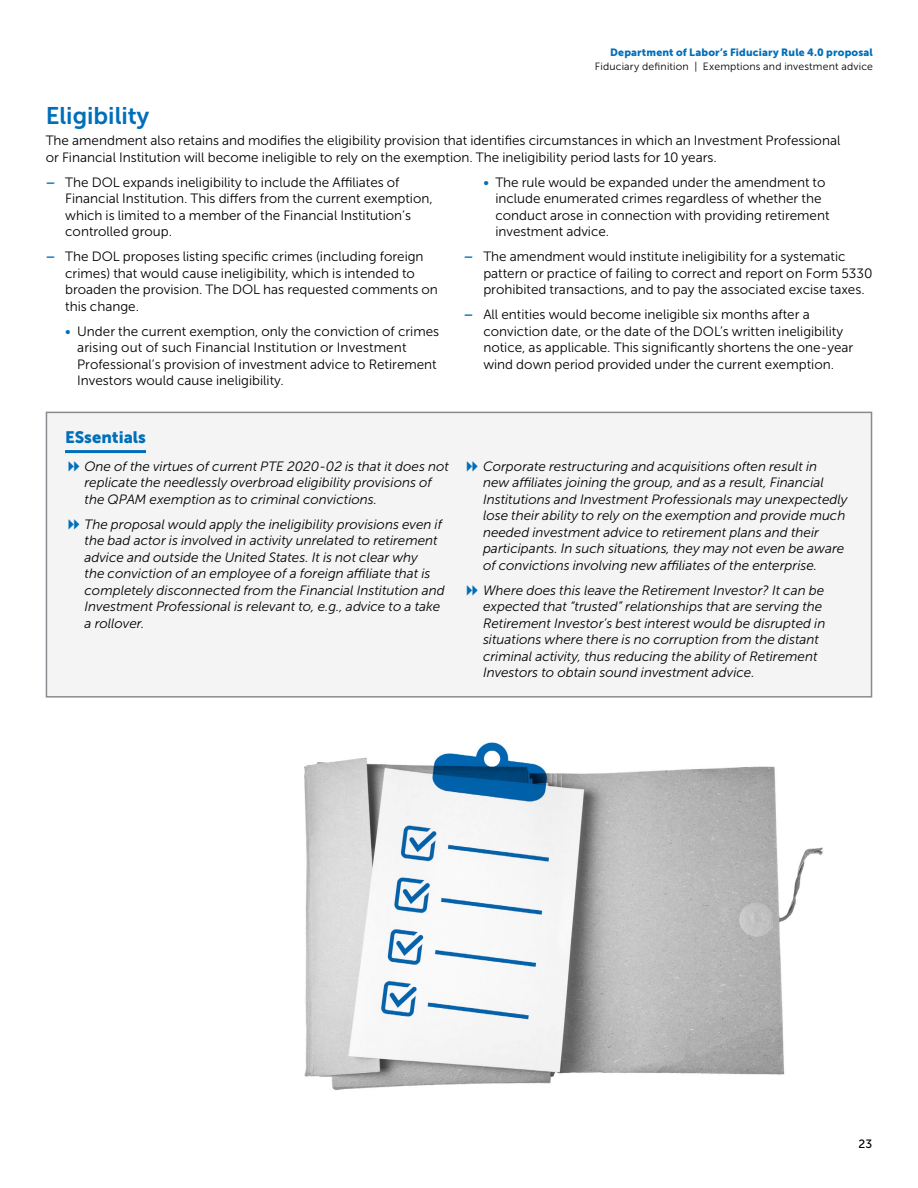
<style>
.page{position:relative;width:918px;height:1188px;background:#fff}
.page>*{position:absolute;margin:0;border:0;box-sizing:border-box;transform-origin:0 0}
.t1{font:24px "Museo Sans 700";color:#006fba}
.t2{font:16.5px "Museo Sans 900";color:#006fba}
.t3{font:13.5px/16.5px "Museo Sans 300";color:#000}
.t4{font:italic 13.5px/16.5px "Museo Sans 300";color:#000}
.t5{font:12px "Museo Sans 500";color:#000}
.t6{font:10.5px "Museo Sans 300";letter-spacing:.015em;color:#000}
.t7{font:10.5px "Museo Sans 900";letter-spacing:.015em;color:#006fba}
.s1{font-family:"Museo Sans 700";color:#006fba}
.s2{font-family:"Museo Sans 500";color:#006fba}
</style>
<div class="page">
<div style="left:46px;top:412px;width:826px;height:285px;background:#f3f4f3"></div>
<hr style="left:65px;top:450px;width:81px;height:3px;background:#006fba">
<div style="left:46px;top:412px;width:826px;height:286px;border:2px solid #878a8f"></div>
<img style="left:304px;top:742px;width:519px;height:348px">
<p class="t7" style="left:610px;top:47px;width:264px">Department of Labor’s Fiduciary Rule 4.0 proposal</p>
<p class="t6" style="left:595px;top:60px;width:279px">Fiduciary definition | Exemptions and investment advice</p>
<h1 class="t1" style="left:46px;top:103px;width:105px">Eligibility</h1>
<p class="t3" style="left:46px;top:132px;width:796px">The amendment also retains and modifies the eligibility provision that identifies circumstances in which an Investment Professional or Financial Institution will become ineligible to rely on the exemption. The ineligibility period lasts for 10 years.</p>
<p class="t3" style="left:65px;top:174px;width:369px;text-indent:-19px"><span class="s1">–</span> The DOL expands ineligibility to include the Affiliates of Financial Institution. This differs from the current exemption, which is limited to a member of the Financial Institution’s controlled group.</p>
<p class="t3" style="left:65px;top:248px;width:374px;text-indent:-19px"><span class="s1">–</span> The DOL proposes listing specific crimes (including foreign crimes) that would cause ineligibility, which is intended to broaden the provision. The DOL has requested comments on this change.</p>
<p class="t3" style="left:77px;top:323px;width:363px;text-indent:-12px"><span class="s2">•</span> Under the current exemption, only the conviction of crimes arising out of such Financial Institution or Investment Professional’s provision of investment advice to Retirement Investors would cause ineligibility.</p>
<p class="t3" style="left:495px;top:174px;width:336px;text-indent:-12px"><span class="s2">•</span> The rule would be expanded under the amendment to include enumerated crimes regardless of whether the conduct arose in connection with providing retirement investment advice.</p>
<p class="t3" style="left:483px;top:248px;width:391px;text-indent:-19px"><span class="s1">–</span> The amendment would institute ineligibility for a systematic pattern or practice of failing to correct and report on Form 5330 prohibited transactions, and to pay the associated excise taxes.</p>
<p class="t3" style="left:483px;top:306px;width:372px;text-indent:-19px"><span class="s1">–</span> All entities would become ineligible six months after a conviction date, or the date of the DOL’s written ineligibility notice, as applicable. This significantly shortens the one-year wind down period provided under the current exemption.</p>
<p class="t2" style="left:65px;top:428px;width:82px">ESsentials</p>
<p class="t4" style="left:85px;top:458px;width:366px">One of the virtues of current PTE 2020-02 is that it does not replicate the needlessly overbroad eligibility provisions of the QPAM exemption as to criminal convictions.</p>
<p class="t4" style="left:85px;top:516px;width:362px">The proposal would apply the ineligibility provisions even if the bad actor is involved in activity unrelated to retirement advice and outside the United States. It is not clear why<br>the conviction of an employee of a foreign affiliate that is completely disconnected from the Financial Institution and Investment Professional is relevant to, e.g., advice to a take a rollover.</p>
<p class="t4" style="left:483px;top:458px;width:366px">Corporate restructuring and acquisitions often result in<br>new affiliates joining the group, and as a result, Financial Institutions and Investment Professionals may unexpectedly lose their ability to rely on the exemption and provide much needed investment advice to retirement plans and their participants. In such situations, they may not even be aware of convictions involving new affiliates of the enterprise.</p>
<p class="t4" style="left:483px;top:582px;width:344px">Where does this leave the Retirement Investor? It can be expected that “trusted” relationships that are serving the Retirement Investor’s best interest would be disrupted in situations where there is no corruption from the distant criminal activity, thus reducing the ability of Retirement Investors to obtain sound investment advice.</p>
<p class="t5" style="left:859px;top:1137px;width:15px">23</p>
</div>
